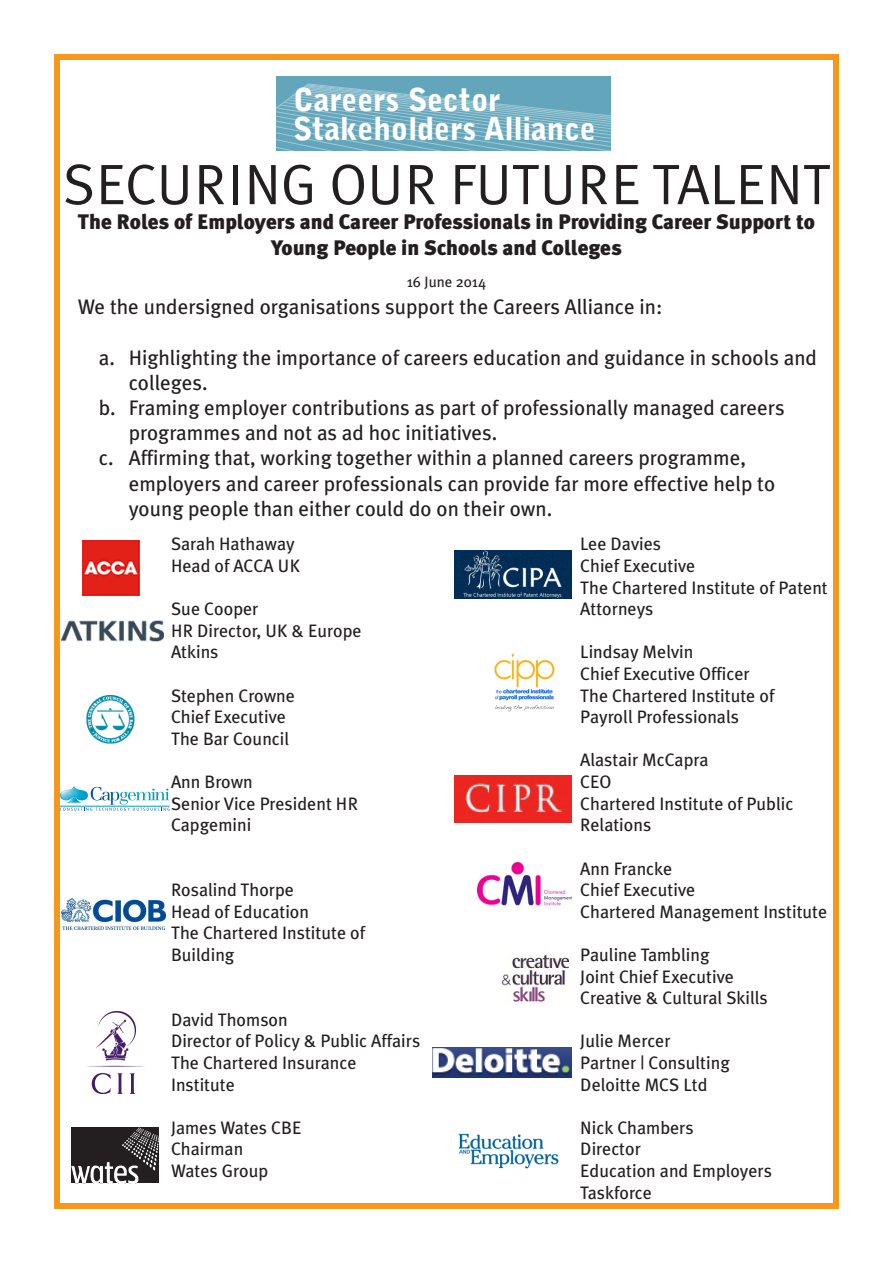
<style>
.page{position:relative;width:893px;height:1263px;background:#fff}
.page>*{position:absolute;margin:0;border:0;box-sizing:border-box;transform-origin:0 0}
.t1{font:57px "Meta Plus Normal Caps";color:#231f20}
.t2{font:900 31.5px/28.8px "Bell Gothic Std";color:#fff}
.t3{font:21px "Meta Plus";color:#231f20}
.t4{font:900 21px/25.2px "Meta Plus";color:#231f20;text-align:center}
.t5{font:18px/21.6px "Meta Plus";color:#231f20}
.t6{font:15px "Meta Plus";color:#231f20}
</style>
<div class="page">
<img style="left:82px;top:540px;width:57px;height:56px">
<img style="left:62px;top:620px;width:101px;height:22px">
<img style="left:86px;top:696px;width:49px;height:48px">
<img style="left:62px;top:898px;width:103px;height:32px">
<img style="left:86px;top:1012px;width:58px;height:82px">
<div style="left:276px;top:77px;width:335px;height:74px;background:#63a6bb"></div>
<svg style="left:276px;top:84px;width:335px;height:67px"></svg>
<img style="left:455px;top:551px;width:116px;height:47px">
<img style="left:455px;top:775px;width:116px;height:47px">
<img style="left:478px;top:863px;width:93px;height:43px">
<img style="left:502px;top:954px;width:67px;height:49px">
<img style="left:432px;top:1047px;width:139px;height:31px">
<img style="left:458px;top:1134px;width:101px;height:35px">
<div style="left:54px;top:54px;width:785px;height:1155px;border:6px solid #f7981d"></div>
<img style="left:494px;top:654px;width:61px;height:57px">
<svg style="left:60px;top:787px;width:109px;height:24px"></svg>
<hr style="left:60px;top:806px;width:109px;height:1px;background:#009bc8">
<img style="left:71px;top:1127px;width:88px;height:56px">
<h2 class="t2" style="left:293px;top:86px;width:304px">Careers Sector<br>Stakeholders Alliance</h2>
<h1 class="t1" style="left:63px;top:151px;width:769px">SECURING OUR FUTURE TALENT</h1>
<p class="t4" style="left:78px;top:209px;width:739px">The Roles of Employers and Career Professionals in Providing Career Support to<br>Young People in Schools and Colleges</p>
<p class="t6" style="left:407px;top:273px;width:81px">16 June 2014</p>
<p class="t3" style="left:78px;top:295px;width:586px">We the undersigned organisations support the Careers Alliance in:</p>
<p class="t3" style="left:99px;top:345px;width:719px">a. Highlighting the importance of careers education and guidance in schools and</p>
<p class="t3" style="left:129px;top:370px;width:81px">colleges.</p>
<p class="t3" style="left:99px;top:395px;width:687px">b. Framing employer contributions as part of professionally managed careers</p>
<p class="t3" style="left:129px;top:421px;width:370px">programmes and not as ad hoc initiatives.</p>
<p class="t3" style="left:99px;top:446px;width:648px">c. Affirming that, working together within a planned careers programme,</p>
<p class="t3" style="left:129px;top:471px;width:648px">employers and career professionals can provide far more effective help to</p>
<p class="t3" style="left:129px;top:496px;width:425px">young people than either could do on their own.</p>
<p class="t5" style="left:580px;top:533px;width:249px">Lee Davies<br>Chief Executive<br>The Chartered Institute of Patent<br>Attorneys</p>
<p class="t5" style="left:580px;top:641px;width:196px">Lindsay Melvin<br>Chief Executive Officer<br>The Chartered Institute of<br>Payroll Professionals</p>
<p class="t5" style="left:580px;top:749px;width:214px">Alastair McCapra<br>CEO<br>Chartered Institute of Public<br>Relations</p>
<p class="t5" style="left:580px;top:857px;width:248px">Ann Francke<br>Chief Executive<br>Chartered Management Institute</p>
<p class="t5" style="left:580px;top:944px;width:189px">Pauline Tambling<br>Joint Chief Executive<br>Creative &amp; Cultural Skills</p>
<p class="t5" style="left:580px;top:1030px;width:151px">Julie Mercer<br>Partner | Consulting<br>Deloitte MCS Ltd</p>
<p class="t5" style="left:580px;top:1116px;width:193px">Nick Chambers<br>Director<br>Education and Employers<br>Taskforce</p>
<p class="t5" style="left:171px;top:533px;width:131px">Sarah Hathaway<br>Head of ACCA UK</p>
<p class="t5" style="left:171px;top:598px;width:192px">Sue Cooper<br>HR Director, UK &amp; Europe<br>Atkins</p>
<p class="t5" style="left:171px;top:684px;width:126px">Stephen Crowne<br>Chief Executive<br>The Bar Council</p>
<p class="t5" style="left:171px;top:771px;width:189px">Ann Brown<br>Senior Vice President HR<br>Capgemini</p>
<p class="t5" style="left:171px;top:879px;width:196px">Rosalind Thorpe<br>Head of Education<br>The Chartered Institute of<br>Building</p>
<p class="t5" style="left:171px;top:1008px;width:251px">David Thomson<br>Director of Policy &amp; Public Affairs<br>The Chartered Insurance<br>Institute</p>
<p class="t5" style="left:171px;top:1116px;width:132px">James Wates CBE<br>Chairman<br>Wates Group</p>
</div>
